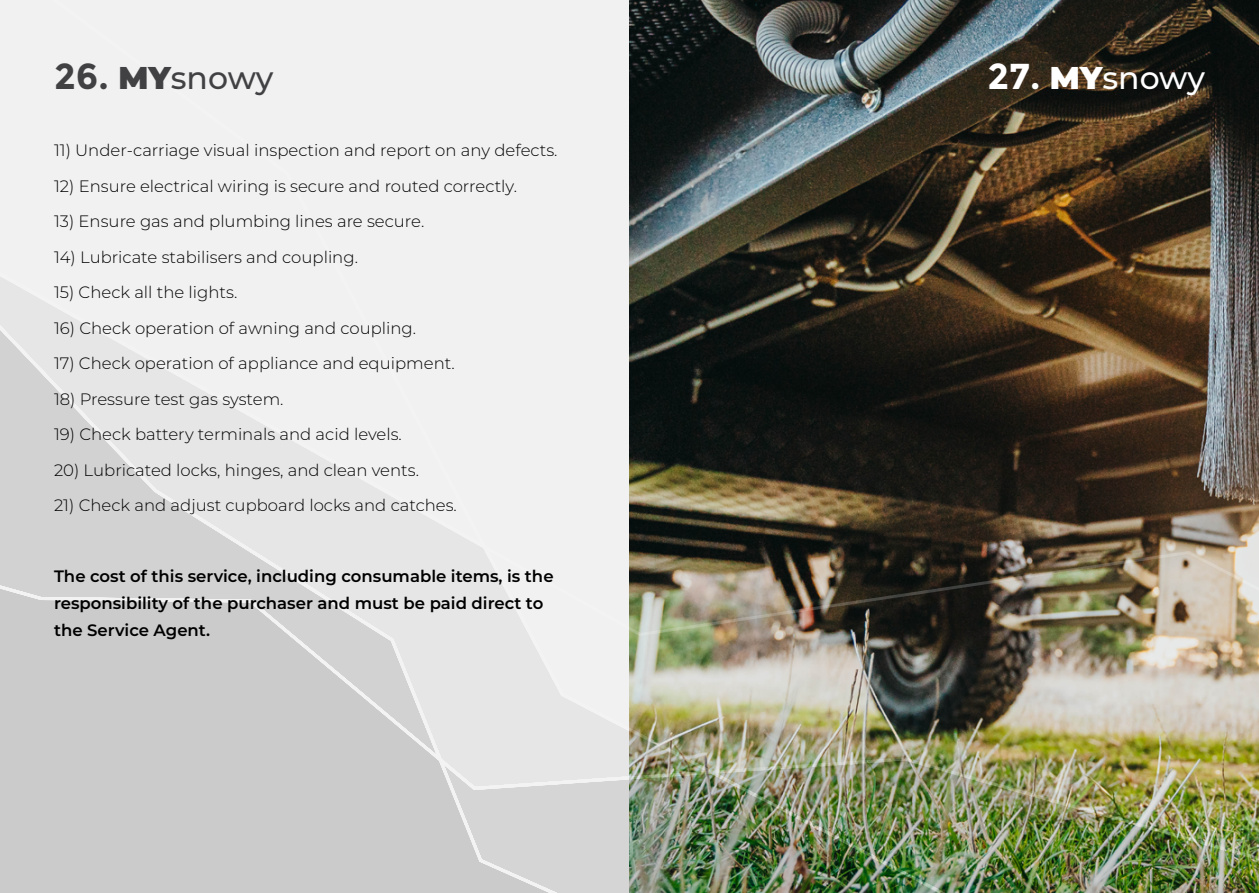
<style>
.page{position:relative;width:1259px;height:893px;background:#f1f1f2}
.page>*{position:absolute;margin:0;border:0;box-sizing:border-box;transform-origin:0 0}
.t1{font:500 31.5px "Montserrat";letter-spacing:-.005em;color:#414042}
.t2{font:500 31.5px "Montserrat";letter-spacing:-.005em;color:#fff}
.t3{font:300 16.5px "Montserrat";color:#000}
.t4{font:600 16.5px/27px "Montserrat";color:#000}
.s1{font-weight:700;font-size:36px}
.s2{font-weight:900}
</style>
<div class="page">
<img style="left:629px;top:0;width:630px;height:543px">
<img style="left:722px;top:543px;width:537px;height:212px">
<svg style="left:0;top:263px;width:722px;height:493px"></svg>
<svg style="left:0;top:310px;width:447px;height:270px"></svg>
<img style="left:700px;top:755px;width:559px;height:138px">
<img style="left:596px;top:756px;width:383px;height:137px">
<svg style="left:0;top:580px;width:596px;height:313px"></svg>
<h1 class="t1" style="left:54px;top:56px;width:221px"><span class="s1">26.</span> <span class="s2">MY</span>snowy</h1>
<h1 class="t2" style="left:987px;top:56px;width:219px"><span class="s1">27.</span> <span class="s2">MY</span>snowy</h1>
<p class="t3" style="left:54px;top:139px;width:505px">11) Under-carriage visual inspection and report on any defects.</p>
<p class="t3" style="left:54px;top:175px;width:464px">12) Ensure electrical wiring is secure and routed correctly.</p>
<p class="t3" style="left:54px;top:210px;width:372px">13) Ensure gas and plumbing lines are secure.</p>
<p class="t3" style="left:54px;top:246px;width:305px">14) Lubricate stabilisers and coupling.</p>
<p class="t3" style="left:54px;top:281px;width:185px">15) Check all the lights.</p>
<p class="t3" style="left:54px;top:317px;width:364px">16) Check operation of awning and coupling.</p>
<p class="t3" style="left:54px;top:352px;width:402px">17) Check operation of appliance and equipment.</p>
<p class="t3" style="left:54px;top:388px;width:231px">18) Pressure test gas system.</p>
<p class="t3" style="left:54px;top:423px;width:349px">19) Check battery terminals and acid levels.</p>
<p class="t3" style="left:54px;top:459px;width:366px">20) Lubricated locks, hinges, and clean vents.</p>
<p class="t3" style="left:54px;top:494px;width:404px">21) Check and adjust cupboard locks and catches.</p>
<p class="t4" style="left:54px;top:562px;width:501px">The cost of this service, including consumable items, is the responsibility of the purchaser and must be paid direct to the Service Agent.</p>
</div>
